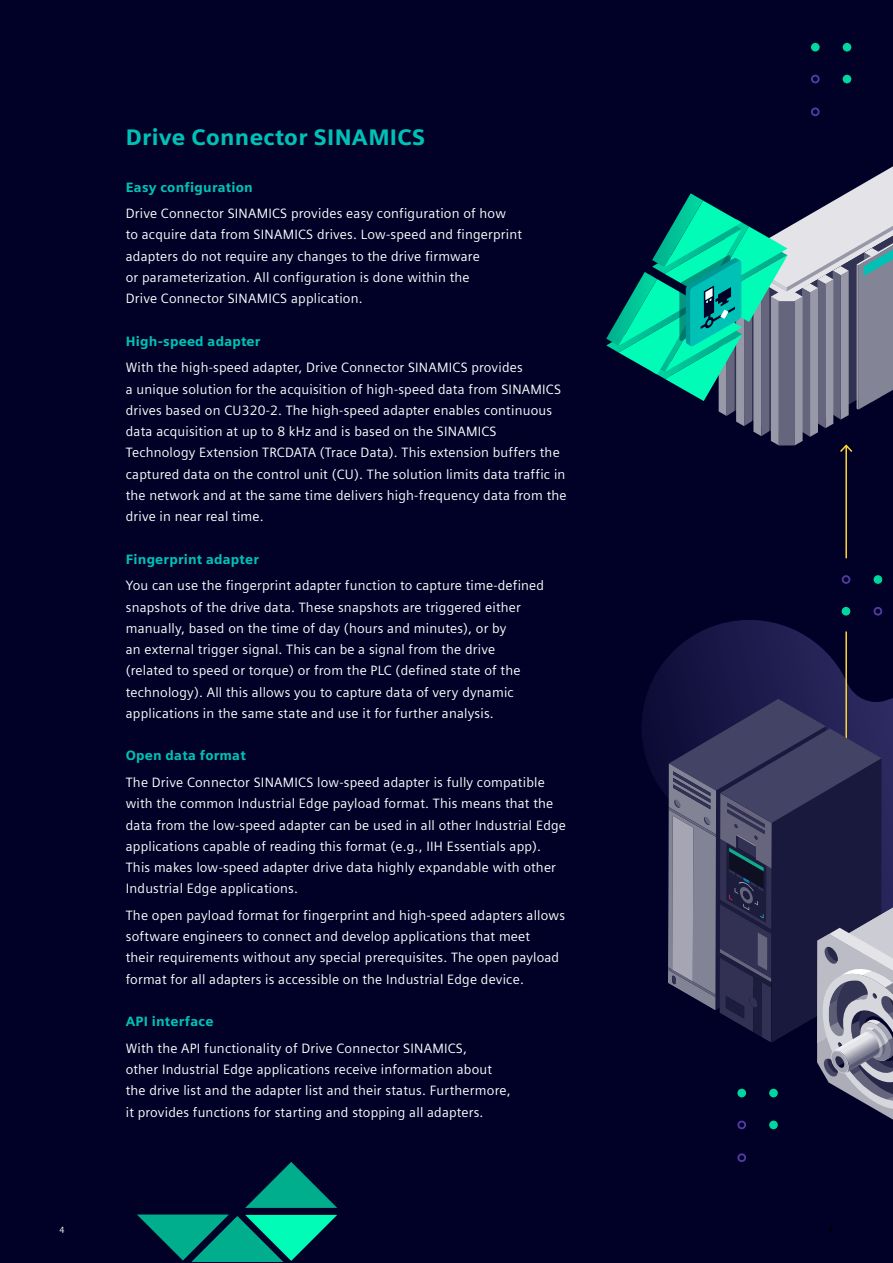
<style>
.page{position:relative;width:893px;height:1263px;background:#010127}
.page>*{position:absolute;margin:0;border:0;box-sizing:border-box;transform-origin:0 0}
.t1{font:900 22.5px "Siemens Sans";letter-spacing:.015em;color:#00c1b6}
.t2{font:13.5px/21.3px "Siemens Sans Global";letter-spacing:.015em;color:#fff}
.t3{font:900 13.5px "Siemens Sans";letter-spacing:.015em;color:#00c1b6}
.t4{font:9px "Siemens Sans Global";color:#fff}
.t5{font:9px "Siemens Sans Global";color:#000}
</style>
<div class="page">
<svg style="left:642px;top:620px;width:251px;height:177px"></svg>
<hr style="left:845px;top:445px;width:2px;height:113px;background:#fed731">
<svg style="left:606px;top:166px;width:287px;height:288px"></svg>
<hr style="left:845px;top:631px;width:2px;height:125px;background:#fed731">
<div style="left:811px;top:43px;width:9px;height:9px;background:#00d7a0;border-radius:50%"></div>
<div style="left:843px;top:43px;width:8px;height:9px;background:#00d7a0;border-radius:50%"></div>
<div style="left:843px;top:75px;width:8px;height:8px;background:#00d7a0;border-radius:50%"></div>
<svg style="left:811px;top:75px;width:9px;height:8px"></svg>
<svg style="left:811px;top:107px;width:9px;height:9px"></svg>
<svg style="left:737px;top:1153px;width:9px;height:9px"></svg>
<div style="left:874px;top:575px;width:8px;height:9px;background:#00d7a0;border-radius:50%"></div>
<div style="left:842px;top:607px;width:8px;height:9px;background:#00d7a0;border-radius:50%"></div>
<svg style="left:874px;top:607px;width:8px;height:9px"></svg>
<svg style="left:842px;top:575px;width:8px;height:9px"></svg>
<svg style="left:245px;top:1162px;width:92px;height:46px"></svg>
<svg style="left:137px;top:1214px;width:200px;height:48px"></svg>
<svg style="left:668px;top:699px;width:225px;height:431px"></svg>
<h1 class="t1" style="left:126px;top:124px;width:301px">Drive Connector SINAMICS</h1>
<p class="t3" style="left:126px;top:179px;width:129px">Easy configuration</p>
<p class="t2" style="left:126px;top:203px;width:398px">Drive Connector SINAMICS provides easy configuration of how<br>to acquire data from SINAMICS drives. Low-speed and fingerprint adapters do not require any changes to the drive firmware<br>or parameterization. All configuration is done within the<br>Drive Connector SINAMICS application.</p>
<p class="t3" style="left:126px;top:333px;width:136px">High-speed adapter</p>
<p class="t2" style="left:126px;top:358px;width:442px">With the high-speed adapter, Drive Connector SINAMICS provides<br>a unique solution for the acquisition of high-speed data from SINAMICS drives based on CU320-2. The high-speed adapter enables continuous data acquisition at up to 8 kHz and is based on the SINAMICS Technology Extension TRCDATA (Trace Data). This extension buffers the captured data on the control unit (CU). The solution limits data traffic in the network and at the same time delivers high-frequency data from the drive in near real time.</p>
<p class="t3" style="left:126px;top:551px;width:135px">Fingerprint adapter</p>
<p class="t2" style="left:126px;top:575px;width:420px">You can use the fingerprint adapter function to capture time-defined snapshots of the drive data. These snapshots are triggered either manually, based on the time of day (hours and minutes), or by<br>an external trigger signal. This can be a signal from the drive (related to speed or torque) or from the PLC (defined state of the technology). All this allows you to capture data of very dynamic applications in the same state and use it for further analysis.</p>
<p class="t3" style="left:126px;top:748px;width:122px">Open data format</p>
<p class="t2" style="left:126px;top:772px;width:442px">The Drive Connector SINAMICS low-speed adapter is fully compatible with the common Industrial Edge payload format. This means that the data from the low-speed adapter can be used in all other Industrial Edge applications capable of reading this format (e.g., IIH Essentials app).<br>This makes low-speed adapter drive data highly expandable with other Industrial Edge applications.</p>
<p class="t2" style="left:126px;top:905px;width:441px">The open payload format for fingerprint and high-speed adapters allows software engineers to connect and develop applications that meet<br>their requirements without any special prerequisites. The open payload format for all adapters is accessible on the Industrial Edge device.</p>
<p class="t3" style="left:126px;top:1013px;width:89px">API interface</p>
<p class="t2" style="left:126px;top:1038px;width:386px">With the API functionality of Drive Connector SINAMICS,<br>other Industrial Edge applications receive information about the drive list and the adapter list and their status. Furthermore, it provides functions for starting and stopping all adapters.</p>
<p class="t4" style="left:60px;top:1223px;width:7px">4</p>
<p class="t5" style="left:828px;top:1223px;width:7px">4</p>
</div>
